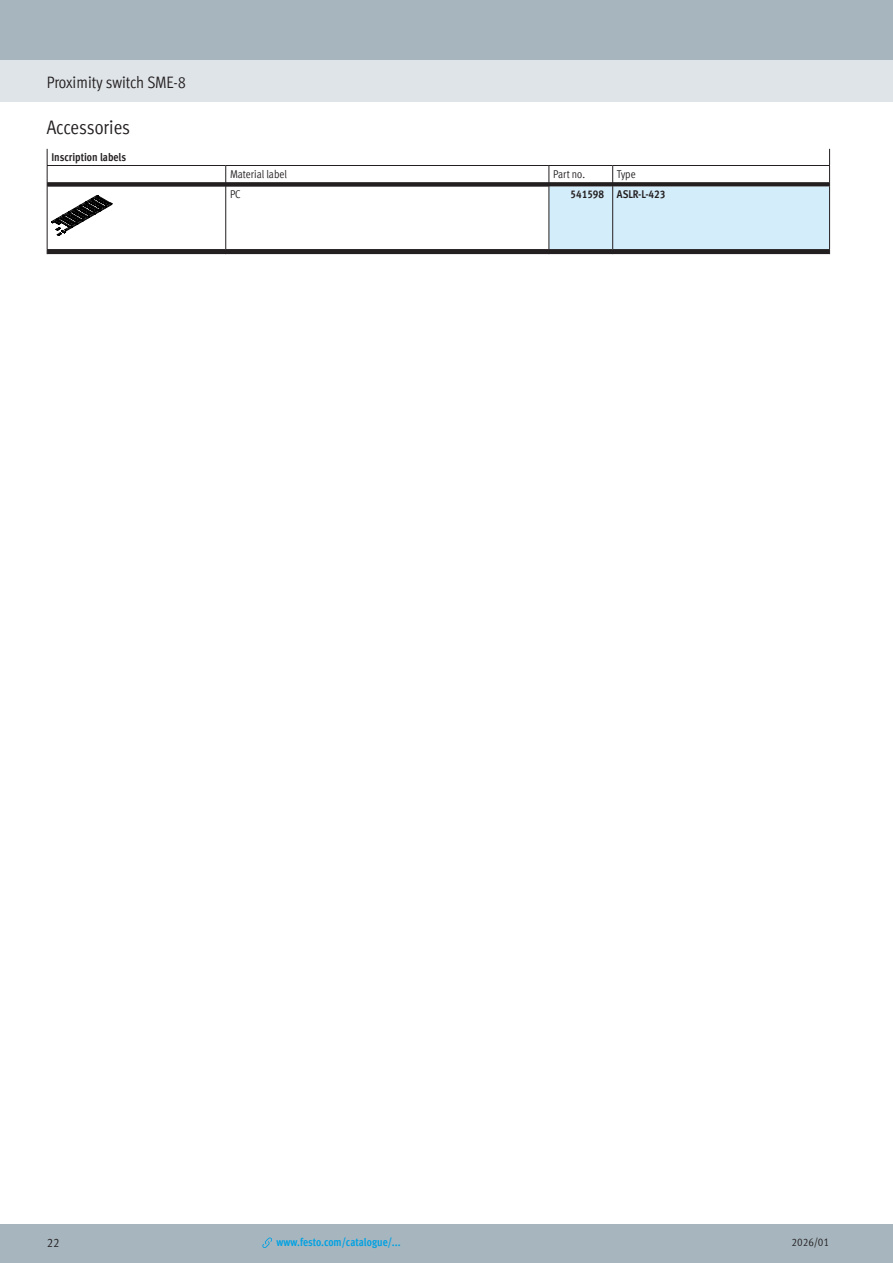
<style>
.page{position:relative;width:893px;height:1263px;background:#fff}
.page>*{position:absolute;margin:0;border:0;box-sizing:border-box;transform-origin:0 0}
.t1{font:condensed 19.5px "Festo";color:#231f20}
.t2{font:condensed 16.5px "Festo";letter-spacing:-.01em;color:#231f20}
.t3{font:condensed 12.75px "Festo";color:#231f20}
.FES_tab_head_2{font:condensed 11.25px "Festo";color:#231f20}
.t4{font:700 condensed 11.25px "Festo";color:#00a1e3}
.FES_tab_head_1{font:700 condensed 11.25px "Festo";color:#231f20}
.FES_type_code{font:700 condensed 11.25px "Festo";color:#231f20}
.FES_type_code_in{font:700 condensed 11.25px "Festo";color:#231f20}
.FES_tab_regular{font:condensed 11.25px "Festo";color:#231f20}
</style>
<div class="page">
<div style="left:0;top:1225px;width:893px;height:38px;background:#a7b6be"></div>
<div style="left:0;top:60px;width:893px;height:42px;background:#dfe4e8"></div>
<div style="left:0;top:0;width:893px;height:60px;background:#a7b6be"></div>
<svg style="left:262px;top:1237px;width:10px;height:11px"></svg>
<div style="left:47px;top:182px;width:179px;height:5px;background:#231f20"></div>
<div style="left:226px;top:182px;width:323px;height:5px;background:#231f20"></div>
<hr style="left:47px;top:250px;width:179px;height:4px;background:#231f20">
<hr style="left:226px;top:250px;width:323px;height:4px;background:#231f20">
<hr style="left:47px;top:165px;width:179px;height:1px;background:#231f20">
<hr style="left:226px;top:165px;width:323px;height:1px;background:#231f20">
<svg style="left:47px;top:149px;width:1px;height:38px"></svg>
<svg style="left:225px;top:166px;width:1px;height:21px"></svg>
<hr style="left:47px;top:187px;width:1px;height:62px;background:#231f20">
<hr style="left:225px;top:187px;width:1px;height:62px;background:#231f20">
<hr style="left:47px;top:249px;width:179px;height:1px;background:#231f20">
<hr style="left:226px;top:249px;width:323px;height:1px;background:#231f20">
<svg style="left:549px;top:149px;width:281px;height:105px"></svg>
<svg style="left:51px;top:195px;width:62px;height:41px"></svg>
<h2 class="t2" style="left:47px;top:71px;width:141px">Proximity switch SME-8</h2>
<h1 class="t1" style="left:47px;top:113px;width:85px">Accessories</h1>
<p class="FES_tab_head_1" style="left:51px;top:149px;width:76px">Inscription labels</p>
<p class="FES_tab_head_2" style="left:230px;top:166px;width:59px">Material label</p>
<p class="FES_tab_head_2" style="left:553px;top:166px;width:33px">Part no.</p>
<p class="FES_tab_head_2" style="left:617px;top:166px;width:20px">Type</p>
<p class="FES_tab_regular" style="left:230px;top:186px;width:12px">PC</p>
<p class="FES_type_code_in" style="left:570px;top:186px;width:35px">541598</p>
<p class="FES_type_code" style="left:617px;top:186px;width:50px">ASLR-L-423</p>
<p class="t3" style="left:47px;top:1233px;width:14px">22</p>
<p class="t4" style="left:276px;top:1233px;width:126px">www.festo.com/catalogue/...</p>
<p class="FES_tab_head_2" style="left:792px;top:1234px;width:39px">2026/01</p>
</div>
